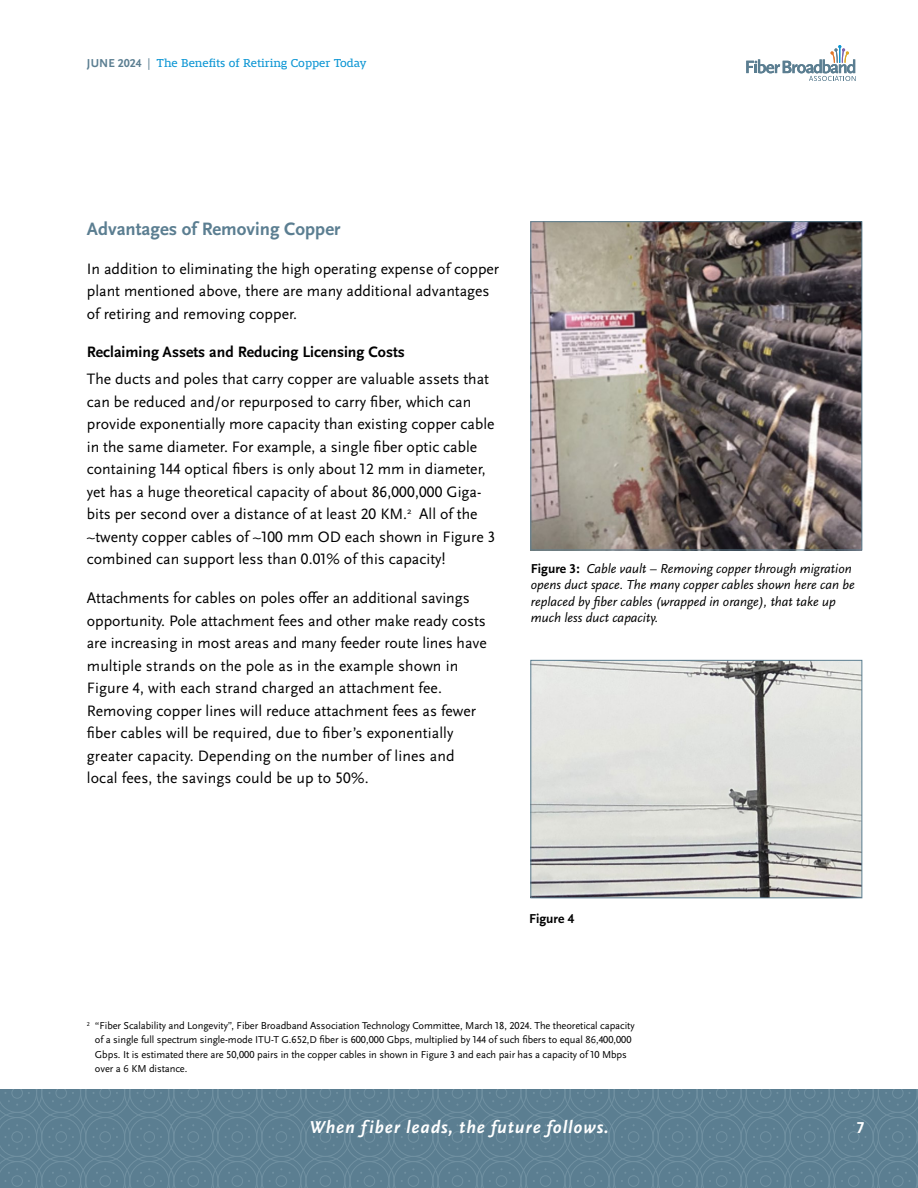
<style>
.page{position:relative;width:918px;height:1188px;background:#fff}
.page>*{position:absolute;margin:0;border:0;box-sizing:border-box;transform-origin:0 0}
.t1{font:700 18.75px "Scala Sans Pro";color:#5b7e91}
.t2{font:italic 700 18px "Scala Sans Pro";letter-spacing:.05em;color:#fff}
.t3{font:700 16.5px "Scala Sans Pro";color:#fff}
.t4{font:15.75px/22.5px "Scala Sans Pro";color:#000}
.t5{font:700 15.75px "Scala Sans Pro";color:#000}
.t6{font:italic 13.5px/16.2px "Scala Sans Pro";color:#000}
.t7{font:700 13.5px "Scala Sans Pro";color:#000}
.t8{font:12px "Mislab Std";color:#0d96d4}
.t9{font:10.5px/14.2px "Scala Sans Pro";letter-spacing:-.01em;color:#000}
.s1{font-family:"Scala Sans Pro";font-weight:700;color:#5b7e91}
.s2{font-family:"Scala Sans Pro";color:#5b7e91}
.s3{font-weight:700;font-style:normal}
</style>
<div class="page">
<svg style="left:0;top:1090px;width:918px;height:98px;background:#5e8093"></svg>
<svg style="left:746px;top:45px;width:110px;height:36px"></svg>
<img style="left:532px;top:223px;width:328px;height:325px">
<div style="left:530px;top:221px;width:332px;height:329px;border:1px solid #5b7e91"></div>
<img style="left:532px;top:662px;width:328px;height:234px">
<div style="left:530px;top:660px;width:332px;height:238px;border:1px solid #5b7e91"></div>
<p class="t8" style="left:87px;top:57px;width:281px"><span class="s1">JUNE 2024</span> <span class="s2">|</span> The Benefits of Retiring Copper Today</p>
<p class="t1" style="left:87px;top:218px;width:255px">Advantages of Removing Copper</p>
<p class="t4" style="left:87px;top:257px;width:414px">In addition to eliminating the high operating expense of copper plant mentioned above, there are many additional advantages of retiring and removing copper.</p>
<p class="t5" style="left:87px;top:343px;width:320px">Reclaiming Assets and Reducing Licensing Costs</p>
<p class="t4" style="left:87px;top:368px;width:410px">The ducts and poles that carry copper are valuable assets that can be reduced and/or repurposed to carry fiber, which can provide exponentially more capacity than existing copper cable in the same diameter. For example, a single fiber optic cable containing 144 optical fibers is only about 12 mm in diameter, yet has a huge theoretical capacity of about 86,000,000 Giga&shy;bits per second over a distance of at least 20 KM.<sup>2</sup> All of the ~twenty copper cables of ~100 mm OD each shown in Figure 3 combined can support less than 0.01% of this capacity!</p>
<p class="t4" style="left:87px;top:587px;width:401px">Attachments for cables on poles offer an additional savings opportunity. Pole attachment fees and other make ready costs are increasing in most areas and many feeder route lines have multiple strands on the pole as in the example shown in Figure 4, with each strand charged an attachment fee.<br>Removing copper lines will reduce attachment fees as fewer fiber cables will be required, due to fiber’s exponentially greater capacity. Depending on the number of lines and local fees, the savings could be up to 50%.</p>
<p class="t6" style="left:531px;top:561px;width:326px"><span class="s3">Figure 3:</span> Cable vault – Removing copper through migration opens duct space. The many copper cables shown here can be replaced by fiber cables (wrapped in orange), that take up much less duct capacity.</p>
<p class="t7" style="left:529px;top:911px;width:47px">Figure 4</p>
<p class="t9" style="left:95px;top:1019px;width:541px;text-indent:-8px"><sup>2</sup> “Fiber Scalability and Longevity”, Fiber Broadband Association Technology Committee, March 18, 2024. The theoretical capacity of a single full spectrum single-mode ITU-T G.652,D fiber is 600,000 Gbps, multiplied by 144 of such fibers to equal 86,400,000<br>Gbps. It is estimated there are 50,000 pairs in the copper cables in shown in Figure 3 and each pair has a capacity of 10 Mbps over a 6 KM distance.</p>
<p class="t2" style="left:309px;top:1117px;width:301px">When fiber leads, the future follows.</p>
<p class="t3" style="left:857px;top:1118px;width:9px">7</p>
</div>
